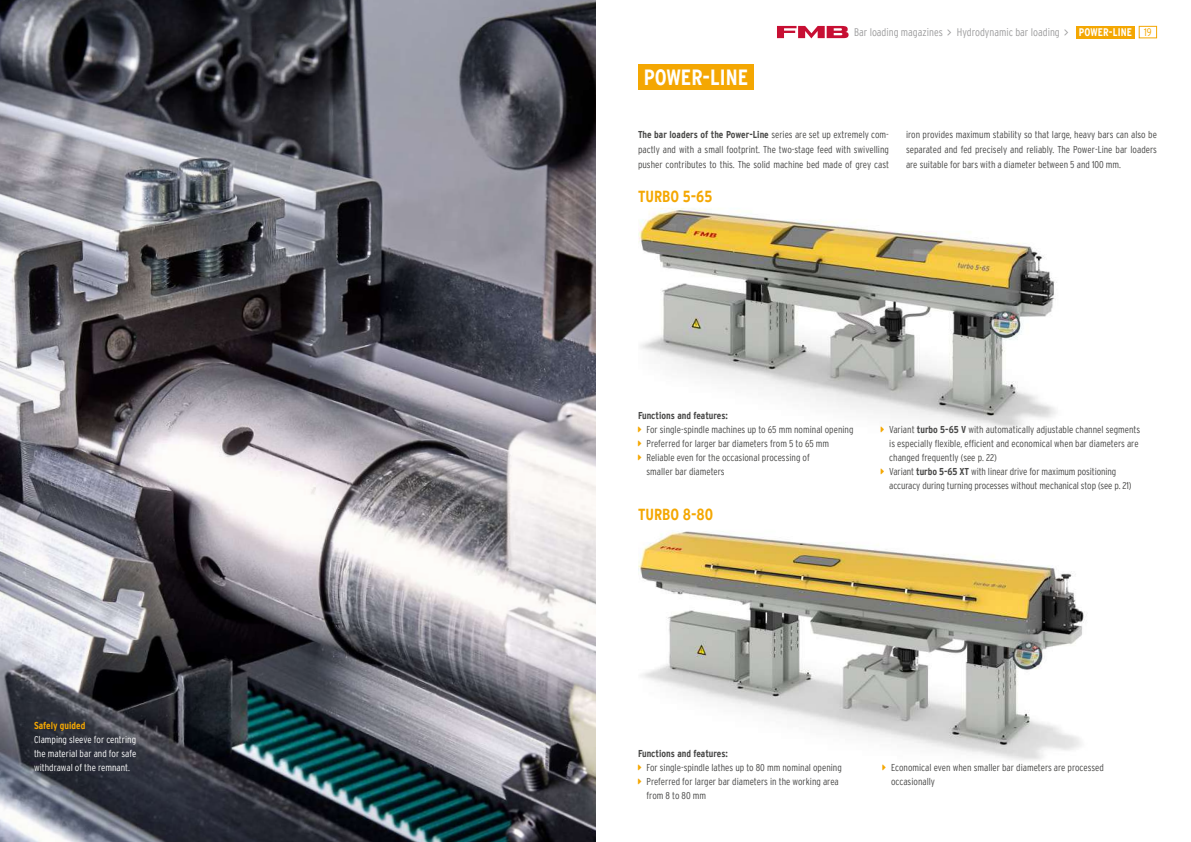
<style>
.page{position:relative;width:1191px;height:842px;background:#fff}
.page>*{position:absolute;margin:0;border:0;box-sizing:border-box;transform-origin:0 0}
.t1{font:700 condensed 22px "Interstate";color:#fff}
.t2{font:700 condensed 16px "Interstate";color:#f4a702}
.t3{font:300 condensed 11px "Interstate";color:#9c9c9d}
.t4{font:700 condensed 11px "Interstate";letter-spacing:.01em;color:#fff}
.t5{font:300 condensed 10px/14px "Interstate";color:#484847}
.t6{font:300 condensed 10px/14px "Interstate";color:#fff;text-align:justify}
.t7{font:700 condensed 10px "Interstate";color:#484847}
.t8{font:700 condensed 10px "Interstate";color:#f4a702}
.s1{font-weight:300;color:#f4a702}
.s2{font-weight:700}
</style>
<div class="page">
<div style="left:1138px;top:26px;width:19px;height:12px;border:1px solid #f4a702"></div>
<svg style="left:777px;top:26px;width:71px;height:12px"></svg>
<div style="left:1076px;top:26px;width:58px;height:12px;background:#f4a702"></div>
<img style="left:638px;top:208px;width:419px;height:220px">
<img style="left:638px;top:531px;width:447px;height:230px">
<div style="left:638px;top:64px;width:116px;height:26px;background:#f4a702"></div>
<img style="left:0;top:0;width:595px;height:842px">
<p class="t8" style="left:34px;top:719px;width:53px">Safely guided</p>
<p class="t6" style="left:34px;top:732px;width:104px">Clamping sleeve for centring the material bar and for safe withdrawal of the remnant.</p>
<h1 class="t1" style="left:643px;top:65px;width:106px">POWER-LINE</h1>
<p class="t3" style="left:854px;top:26px;width:90px">Bar loading magazines</p>
<p class="t3" style="left:956px;top:26px;width:104px">Hydrodynamic bar loading</p>
<p class="t4" style="left:1078px;top:26px;width:74px">POWER-LINE <span class="s1">19</span></p>
<p class="t5" style="left:638px;top:127px;width:252px;line-height:15px;text-align:justify"><span class="s2">The bar loaders of the Power-Line</span> series are set up extremely com&shy;pactly and with a small footprint. The two-stage feed with swivelling pusher contributes to this. The solid machine bed made of grey cast</p>
<p class="t5" style="left:906px;top:127px;width:252px;line-height:15px;text-align:justify">iron provides maximum stability so that large, heavy bars can also be separated and fed precisely and reliably. The Power-Line bar loaders are suitable for bars with a diameter between 5 and 100 mm.</p>
<h2 class="t2" style="left:638px;top:187px;width:76px">TURBO 5-65</h2>
<p class="t7" style="left:638px;top:410px;width:91px">Functions and features:</p>
<p class="t5" style="left:646px;top:422px;width:208px">For single-spindle machines up to 65 mm nominal opening Preferred for larger bar diameters from 5 to 65 mm Reliable even for the occasional processing of<br>smaller bar diameters</p>
<p class="t5" style="left:889px;top:422px;width:252px">Variant <span class="s2">turbo 5-65 V</span> with automatically adjustable channel segments is especially flexible, efficient and economical when bar diameters are changed frequently (see p. 22)<br>Variant <span class="s2">turbo 5-65 XT</span> with linear drive for maximum positioning accuracy during turning processes without mechanical stop (see p. 21)</p>
<h2 class="t2" style="left:638px;top:505px;width:77px">TURBO 8-80</h2>
<p class="t7" style="left:638px;top:748px;width:91px">Functions and features:</p>
<p class="t5" style="left:646px;top:760px;width:197px">For single-spindle lathes up to 80 mm nominal opening<br>Preferred for larger bar diameters in the working area from 8 to 80 mm</p>
<p class="t5" style="left:891px;top:760px;width:214px">Economical even when smaller bar diameters are processed occasionally</p>
</div>
